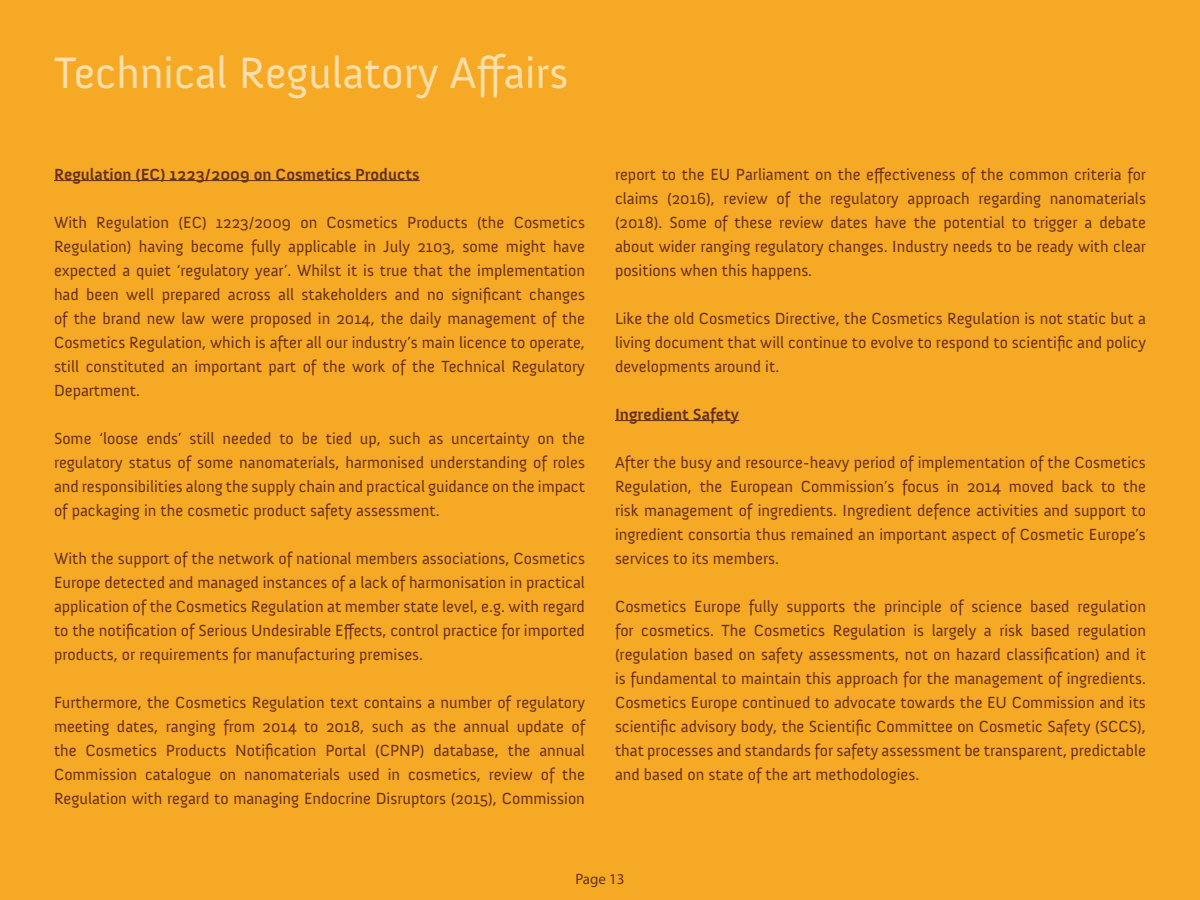
<style>
.page{position:relative;width:1200px;height:900px;background:#f6a924}
.page>*{position:absolute;margin:0;border:0;box-sizing:border-box;transform-origin:0 0}
.t1{font:45px "Anivers";color:#fedfa8}
.t2{font:16.5px/24px "Anivers";color:#672f1e;text-align:justify}
.t3{font:700 16.5px "Anivers";color:#672f1e}
.t4{font:15px "Myriad Pro";color:#672f1e}
</style>
<div class="page">
<hr style="left:615px;top:420px;width:124px;height:1px;background:#672f1e">
<hr style="left:54px;top:180px;width:366px;height:1px;background:#672f1e">
<h1 class="t1" style="left:54px;top:48px;width:516px">Technical Regulatory Affairs</h1>
<p class="t3" style="left:54px;top:165px;width:367px">Regulation (EC) 1223/2009 on Cosmetics Products</p>
<p class="t2" style="left:54px;top:210px;width:533px">With Regulation (EC) 1223/2009 on Cosmetics Products (the Cosmetics Regulation) having become fully applicable in July 2103, some might have expected a quiet ‘regulatory year’. Whilst it is true that the implementation had been well prepared across all stakeholders and no significant changes of the brand new law were proposed in 2014, the daily management of the Cosmetics Regulation, which is after all our industry’s main licence to operate, still constituted an important part of the work of the Technical Regulatory Department.</p>
<p class="t2" style="left:54px;top:426px;width:533px">Some ‘loose ends’ still needed to be tied up, such as uncertainty on the regulatory status of some nanomaterials, harmonised understanding of roles and responsibilities along the supply chain and practical guidance on the impact of packaging in the cosmetic product safety assessment.</p>
<p class="t2" style="left:54px;top:546px;width:533px">With the support of the network of national members associations, Cosmetics Europe detected and managed instances of a lack of harmonisation in practical application of the Cosmetics Regulation at member state level, e.g. with regard to the notification of Serious Undesirable Effects, control practice for imported products, or requirements for manufacturing premises.</p>
<p class="t2" style="left:54px;top:690px;width:533px">Furthermore, the Cosmetics Regulation text contains a number of regulatory meeting dates, ranging from 2014 to 2018, such as the annual update of the Cosmetics Products Notification Portal (CPNP) database, the annual Commission catalogue on nanomaterials used in cosmetics, review of the Regulation with regard to managing Endocrine Disruptors (2015), Commission</p>
<p class="t2" style="left:615px;top:162px;width:533px">report to the EU Parliament on the effectiveness of the common criteria for claims (2016), review of the regulatory approach regarding nanomaterials (2018). Some of these review dates have the potential to trigger a debate about wider ranging regulatory changes. Industry needs to be ready with clear positions when this happens.</p>
<p class="t2" style="left:615px;top:306px;width:533px">Like the old Cosmetics Directive, the Cosmetics Regulation is not static but a living document that will continue to evolve to respond to scientific and policy developments around it.</p>
<p class="t3" style="left:615px;top:405px;width:126px">Ingredient Safety</p>
<p class="t2" style="left:615px;top:450px;width:533px">After the busy and resource-heavy period of implementation of the Cosmetics Regulation, the European Commission’s focus in 2014 moved back to the risk management of ingredients. Ingredient defence activities and support to ingredient consortia thus remained an important aspect of Cosmetic Europe’s services to its members.</p>
<p class="t2" style="left:615px;top:594px;width:533px">Cosmetics Europe fully supports the principle of science based regulation for cosmetics. The Cosmetics Regulation is largely a risk based regulation (regulation based on safety assessments, not on hazard classification) and it is fundamental to maintain this approach for the management of ingredients.<br>Cosmetics Europe continued to advocate towards the EU Commission and its scientific advisory body, the Scientific Committee on Cosmetic Safety (SCCS), that processes and standards for safety assessment be transparent, predictable and based on state of the art methodologies.</p>
<p class="t4" style="left:575px;top:870px;width:51px">Page 13</p>
</div>
